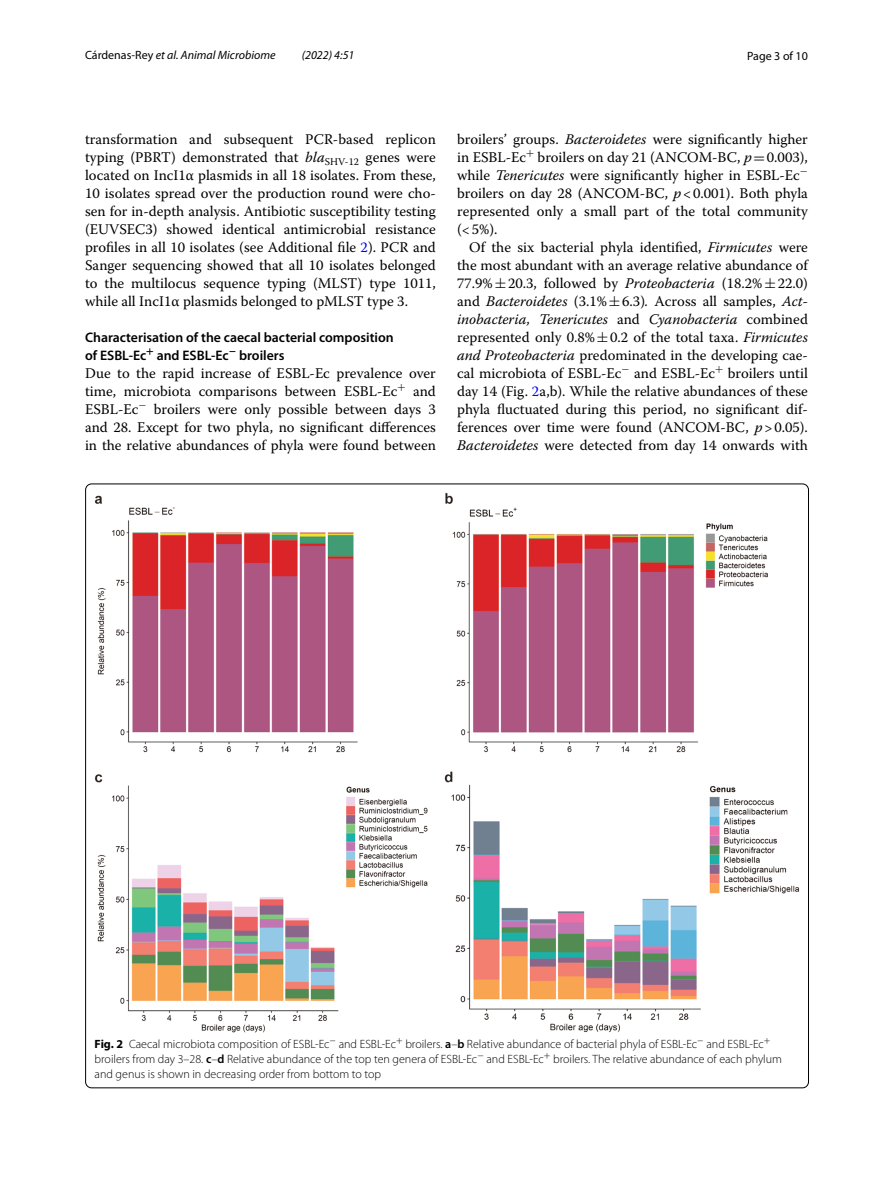
<style>
.page{position:relative;width:893px;height:1187px;background:#fff}
.page>*{position:absolute;margin:0;border:0;box-sizing:border-box;transform-origin:0 0}
.t1{font:14.7px/18px "Warnock Pro";color:#000;text-align:justify}
.t2{font:600 13.8px/18px "Myriad Pro";color:#000}
.t3{font:300 12px/15px "Myriad Pro";color:#000}
.t4{font:italic 12px "Myriad Pro";color:#000}
.t5{font:12px "Myriad Pro";color:#000}
.s1{font-style:normal}
.s2{font-style:italic}
.s3{color:#00f}
.s4{font-family:"MTSY"}
.s5{font-weight:700}
.s6{font-weight:600}
</style>
<div class="page">
<img style="left:94px;top:493px;width:706px;height:539px">
<p class="t4" style="left:85px;top:48px;width:192px"><span class="s1">Cárdenas‑Rey</span> et al. Animal Microbiome</p>
<p class="t4" style="left:302px;top:48px;width:54px">(2022) 4:51</p>
<p class="t5" style="left:747px;top:48px;width:62px">Page 3 of 10</p>
<p class="t1" style="left:85px;top:130px;width:352px">transformation and subsequent PCR-based replicon typing (PBRT) demonstrated that <span class="s2">bla</span><sub>SHV-12</sub> genes were located on IncI1α plasmids in all 18 isolates. From these, 10 isolates spread over the production round were cho&shy;sen for in-depth analysis. Antibiotic susceptibility testing (EUVSEC3) showed identical antimicrobial resistance profiles in all 10 isolates (see Additional file <span class="s3">2</span>). PCR and Sanger sequencing showed that all 10 isolates belonged to the multilocus sequence typing (MLST) type 1011, while all IncI1α plasmids belonged to pMLST type 3.</p>
<p class="t2" style="left:85px;top:328px;width:310px">Characterisation of the caecal bacterial composition of ESBL‑Ec<sup>+</sup> and ESBL‑Ec<sup>−</sup> broilers</p>
<p class="t1" style="left:85px;top:364px;width:352px">Due to the rapid increase of ESBL-Ec prevalence over time, microbiota comparisons between ESBL-Ec<sup>+</sup> and ESBL-Ec<sup>−</sup> broilers were only possible between days 3 and 28. Except for two phyla, no significant differences in the relative abundances of phyla were found between</p>
<p class="t1" style="left:457px;top:130px;width:352px">broilers’ groups. <span class="s2">Bacteroidetes</span> were significantly higher in ESBL-Ec<sup>+</sup> broilers on day 21 (ANCOM-BC, <span class="s2">p</span><span class="s4">=</span>0.003), while <span class="s2">Tenericutes</span> were significantly higher in ESBL-Ec<sup>− </sup>broilers on day 28 (ANCOM-BC, <span class="s2">p</span>&lt;0.001). Both phyla represented only a small part of the total community (&lt;5%).</p>
<p class="t1" style="left:457px;top:238px;width:352px;text-indent:12px">Of the six bacterial phyla identified, <span class="s2">Firmicutes</span> were the most abundant with an average relative abundance of 77.9%<span class="s4">±</span>20.3, followed by <span class="s2">Proteobacteria</span> (18.2%<span class="s4">±</span>22.0) and <span class="s2">Bacteroidetes</span> (3.1%<span class="s4">±</span>6.3)<span class="s2">.</span> Across all samples, <span class="s2">Act&shy;inobacteria, Tenericutes</span> and <span class="s2">Cyanobacteria</span> combined represented only 0.8%<span class="s4">±</span>0.2 of the total taxa. <span class="s2">Firmicutes and Proteobacteria</span> predominated in the developing cae&shy;cal microbiota of ESBL-Ec<sup>−</sup> and ESBL-Ec<sup>+</sup> broilers until day 14 (Fig. <span class="s3">2</span>a,b). While the relative abundances of these phyla fluctuated during this period, no significant dif&shy;ferences over time were found (ANCOM-BC, <span class="s2">p</span>&gt;0.05).<br><span class="s2">Bacteroidetes</span> were detected from day 14 onwards with</p>
<p class="t3" style="left:95px;top:1036px;width:689px"><span class="s5">Fig. 2</span> Caecal microbiota composition of ESBL-Ec<sup>−</sup> and ESBL-Ec<sup>+</sup> broilers. <span class="s6">a</span>–<span class="s6">b</span> Relative abundance of bacterial phyla of ESBL-Ec<sup>−</sup> and ESBL-Ec<sup>+ </sup>broilers from day 3–28. <span class="s6">c</span>–<span class="s6">d</span> Relative abundance of the top ten genera of ESBL-Ec<sup>−</sup> and ESBL-Ec<sup>+</sup> broilers. The relative abundance of each phylum and genus is shown in decreasing order from bottom to top</p>
</div>
